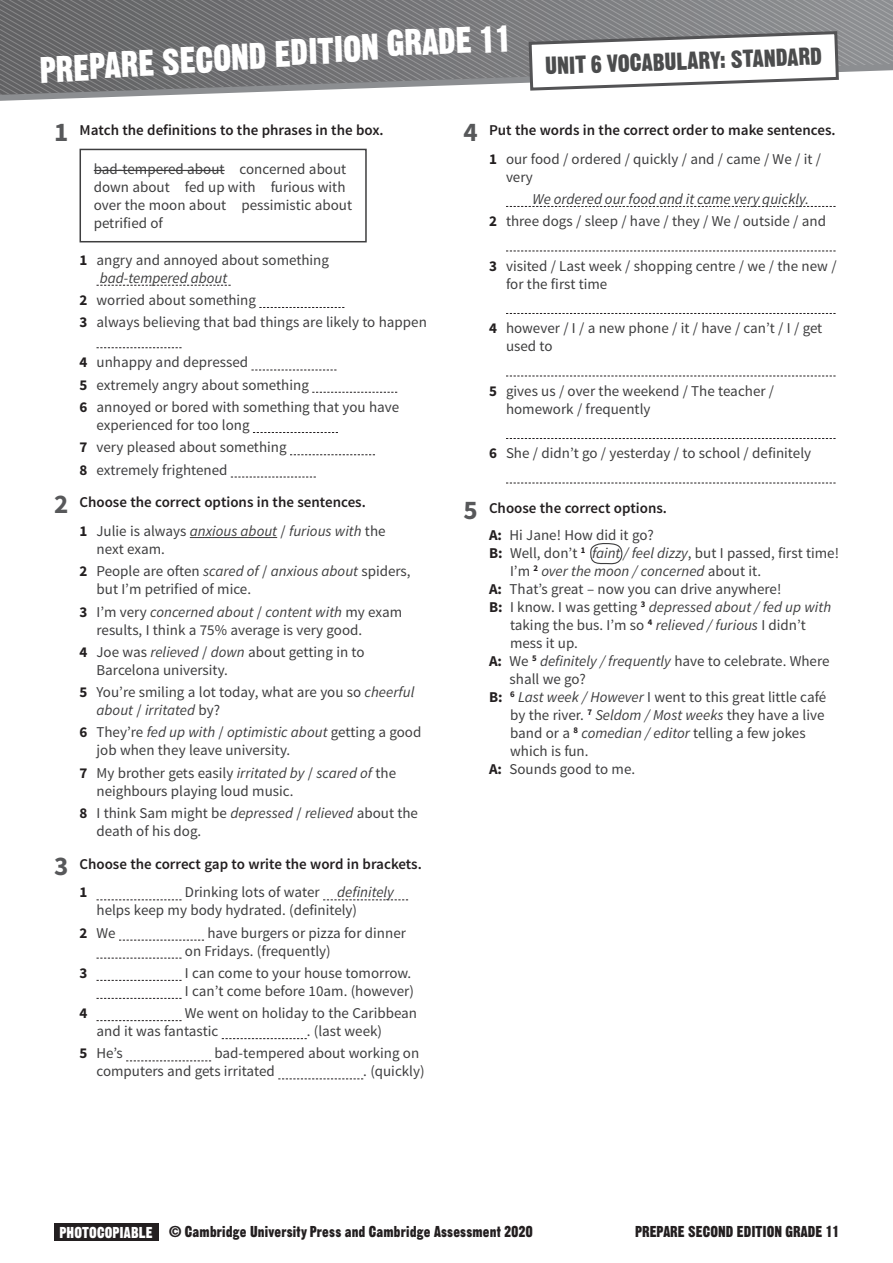
<style>
.page{position:relative;width:893px;height:1263px;background:#fff}
.page>*{position:absolute;margin:0;border:0;box-sizing:border-box;transform-origin:0 0}
.t1{font:36px "Gothic Thirteen Std";color:#fff}
.t2{font:24px "Gothic Thirteen Std";color:#4b4c4d}
.t3{font:15.3px "Gothic Thirteen Std";letter-spacing:.01em;color:#231f20}
.t4{font:15px/22.2px "Source Sans Pro";color:#3e3e3f}
.t5{font:600 15px/28.7px "Source Sans Pro";color:#231f20}
.t6{font:italic 15px/22.2px "Source Sans Pro";color:#3e3e3f}
.t7{font:700 15px "Source Sans Pro";color:#231f20}
.s1{font-weight:700;font-size:27px;color:#57585a}
.s2{font-weight:700;color:#231f20}
.s3{font-style:italic}
.s4{font-weight:700}
.s5{font-weight:400;color:#3e3e3f}
.s6{font-weight:400;font-style:italic;color:#3e3e3f}
.s7{font-style:normal}
.s8{font-weight:700;font-style:normal;color:#231f20}
.s9{color:#fff}
</style>
<div class="page">
<svg style="left:0;top:0;width:893px;height:101px;background:#8b8c8e"></svg>
<svg style="left:527px;top:30px;width:313px;height:62px"></svg>
<div style="left:54px;top:1223px;width:104px;height:18px;background:#231f20"></div>
<svg style="left:506px;top:206px;width:330px;height:1px"></svg>
<svg style="left:506px;top:251px;width:330px;height:1px"></svg>
<svg style="left:506px;top:313px;width:330px;height:1px"></svg>
<svg style="left:506px;top:376px;width:330px;height:1px"></svg>
<svg style="left:506px;top:438px;width:330px;height:1px"></svg>
<svg style="left:506px;top:483px;width:330px;height:1px"></svg>
<svg style="left:590px;top:543px;width:33px;height:22px"></svg>
<hr style="left:190px;top:537px;width:87px;height:1px;background:#3e3e3f">
<hr style="left:94px;top:170px;width:131px;height:1px;background:#3e3e3f">
<div style="left:80px;top:149px;width:287px;height:93px;border:2px solid #3e3e3f"></div>
<svg style="left:97px;top:285px;width:134px;height:1px"></svg>
<svg style="left:259px;top:307px;width:85px;height:1px"></svg>
<svg style="left:97px;top:347px;width:85px;height:1px"></svg>
<svg style="left:251px;top:370px;width:85px;height:1px"></svg>
<svg style="left:312px;top:392px;width:85px;height:1px"></svg>
<svg style="left:253px;top:432px;width:85px;height:1px"></svg>
<svg style="left:290px;top:454px;width:85px;height:1px"></svg>
<svg style="left:231px;top:477px;width:85px;height:1px"></svg>
<svg style="left:97px;top:899px;width:85px;height:1px"></svg>
<svg style="left:323px;top:899px;width:85px;height:1px"></svg>
<svg style="left:119px;top:940px;width:85px;height:1px"></svg>
<svg style="left:97px;top:958px;width:85px;height:1px"></svg>
<svg style="left:97px;top:980px;width:85px;height:1px"></svg>
<svg style="left:97px;top:998px;width:85px;height:1px"></svg>
<svg style="left:97px;top:1020px;width:85px;height:1px"></svg>
<svg style="left:222px;top:1038px;width:85px;height:1px"></svg>
<svg style="left:126px;top:1060px;width:85px;height:1px"></svg>
<svg style="left:278px;top:1078px;width:85px;height:1px"></svg>
<h1 class="t1" style="left:39px;top:40px;width:474px;rotate:-2deg">PREPARE SECOND EDITION GRADE 11</h1>
<h2 class="t2" style="left:545px;top:51px;width:279px;rotate:-2deg">UNIT 6 VOCABULARY: STANDARD</h2>
<p class="t5" style="left:54px;top:116px;width:331px"><span class="s1">1</span> Match the definitions to the phrases in the box.</p>
<p class="t4" style="left:94px;top:160px;width:260px;line-height:18px">bad-tempered about concerned about down about fed up with furious with over the moon about pessimistic about petrified of</p>
<p class="t4" style="left:100px;top:251px;width:231px;line-height:18px;text-indent:-20px"><span class="s2">1</span> angry and annoyed about something <span class="s3">bad-tempered about</span></p>
<p class="t4" style="left:80px;top:289px;width:349px"><span class="s2">2</span> worried about something<br><span class="s2">3</span> always believing that bad things are likely to happen</p>
<p class="t4" style="left:80px;top:352px;width:321px"><span class="s2">4</span> unhappy and depressed<br><span class="s2">5</span> extremely angry about something<br><span class="s2">6</span> annoyed or bored with something that you have</p>
<p class="t4" style="left:80px;top:414px;width:209px;text-indent:17px">experienced for too long<br><span class="s2">7</span> very pleased about something<br><span class="s2">8</span> extremely frightened</p>
<p class="t5" style="left:80px;top:488px;width:308px;text-indent:-26px"><span class="s1">2</span> Choose the correct options in the sentences.<br><span class="s4">1</span> <span class="s5">Julie is always</span> <span class="s6">anxious about</span> <span class="s5">/</span> <span class="s6">furious with</span> <span class="s5">the</span></p>
<p class="t4" style="left:80px;top:538px;width:333px;text-indent:17px">next exam.<br><span class="s2">2</span> People are often <span class="s3">scared of</span> / <span class="s3">anxious about</span> spiders,</p>
<p class="t4" style="left:80px;top:578px;width:324px;text-indent:17px">but I’m petrified of mice.<br><span class="s2">3</span> I’m very <span class="s3">concerned about</span> / <span class="s3">content with</span> my exam</p>
<p class="t4" style="left:80px;top:619px;width:287px;text-align:right">results, I think a 75% average is very good.<br><span class="s2">4</span> Joe was <span class="s3">relieved</span> / <span class="s3">down</span> about getting in to</p>
<p class="t4" style="left:80px;top:659px;width:336px;text-indent:17px">Barcelona university.<br><span class="s2">5</span> You’re smiling a lot today, what are you so <span class="s3">cheerful</span></p>
<p class="t6" style="left:80px;top:699px;width:343px;text-indent:17px">about <span class="s7">/</span> irritated <span class="s7">by?<br></span><span class="s8">6</span> <span class="s7">They’re</span> fed up with <span class="s7">/</span> optimistic about <span class="s7">getting a good</span></p>
<p class="t4" style="left:80px;top:739px;width:318px;text-indent:17px">job when they leave university.<br><span class="s2">7</span> My brother gets easily <span class="s3">irritated by</span> / <span class="s3">scared of</span> the</p>
<p class="t4" style="left:80px;top:780px;width:340px;text-indent:17px">neighbours playing loud music.<br><span class="s2">8</span> I think Sam might be <span class="s3">depressed</span> / <span class="s3">relieved</span> about the</p>
<p class="t5" style="left:54px;top:815px;width:369px;line-height:33px;text-indent:43px"><span class="s5">death of his dog.<br></span><span class="s1">3</span> Choose the correct gap to write the word in brackets.</p>
<p class="t7" style="left:80px;top:883px;width:9px">1</p>
<p class="t4" style="left:97px;top:884px;width:299px;line-height:18px;text-indent:88px">Drinking lots of water <span class="s3">definitely </span>helps keep my body hydrated. (definitely)</p>
<p class="t4" style="left:80px;top:922px;width:38px"><span class="s2">2</span> We</p>
<p class="t4" style="left:185px;top:924px;width:223px;line-height:18px;text-indent:22px">have burgers or pizza for dinner on Fridays. (frequently)</p>
<p class="t7" style="left:80px;top:963px;width:9px">3</p>
<p class="t4" style="left:185px;top:964px;width:230px;line-height:18px">I can come to your house tomorrow.<br>I can’t come before 10am. (however)</p>
<p class="t7" style="left:80px;top:1003px;width:9px">4</p>
<p class="t4" style="left:97px;top:1004px;width:322px;line-height:18px;text-indent:88px">We went on holiday to the Caribbean and it was fantastic</p>
<p class="t4" style="left:307px;top:1020px;width:77px">. (last week)</p>
<p class="t4" style="left:97px;top:1045px;width:324px;line-height:18px;text-indent:118px">bad-tempered about working on computers and gets irritated</p>
<p class="t4" style="left:80px;top:1042px;width:45px"><span class="s2">5</span> He’s</p>
<p class="t4" style="left:363px;top:1060px;width:63px">. (quickly)</p>
<p class="t5" style="left:489px;top:116px;width:348px;text-indent:-26px"><span class="s1">4</span> Put the words in the correct order to make sentences.<br><span class="s4">1</span> <span class="s5">our food / ordered / quickly / and / came / We / it /</span></p>
<p class="t4" style="left:506px;top:166px;width:28px">very</p>
<p class="t4" style="left:489px;top:188px;width:339px;text-indent:44px"><span class="s3">We ordered our food and it came very quickly.<br></span><span class="s2">2</span> three dogs / sleep / have / they / We / outside / and</p>
<p class="t4" style="left:506px;top:257px;width:332px;line-height:18px;text-indent:-17px"><span class="s2">3</span> visited / Last week / shopping centre / we / the new / for the first time</p>
<p class="t4" style="left:506px;top:319px;width:318px;line-height:18px;text-indent:-17px"><span class="s2">4</span> however / I / a new phone / it / have / can’t / I / get used to</p>
<p class="t4" style="left:506px;top:382px;width:270px;line-height:18px;text-indent:-17px"><span class="s2">5</span> gives us / over the weekend / The teacher / homework / frequently</p>
<p class="t4" style="left:489px;top:442px;width:324px"><span class="s2">6</span> She / didn’t go / yesterday / to school / definitely</p>
<p class="t5" style="left:489px;top:495px;width:180px;line-height:26.5px;text-indent:-26px"><span class="s1">5</span> Choose the correct options.<br><span class="s4">A:</span> <span class="s5">Hi Jane! How did it go?</span></p>
<p class="t4" style="left:489px;top:542px;width:351px"><span class="s2">B:</span> Well, don’t <sup>1</sup> <span class="s3">faint / feel dizzy</span>, but I passed, first time!</p>
<p class="t6" style="left:510px;top:560px;width:253px"><span class="s7">I’m</span> <sup>2</sup> over the moon / concerned <span class="s7">about it.</span></p>
<p class="t4" style="left:489px;top:578px;width:294px"><span class="s2">A:</span> That’s great – now you can drive anywhere!</p>
<p class="t6" style="left:489px;top:596px;width:344px"><span class="s8">B:</span> <span class="s7">I know. I was getting</span> <sup>3</sup> depressed about / fed up with</p>
<p class="t4" style="left:510px;top:614px;width:297px">taking the bus. I’m so <sup>4</sup> <span class="s3">relieved / furious</span> I didn’t</p>
<p class="t4" style="left:510px;top:632px;width:69px">mess it up.</p>
<p class="t4" style="left:489px;top:650px;width:342px"><span class="s2">A:</span> We <sup>5</sup> <span class="s3">definitely / frequently</span> have to celebrate. Where</p>
<p class="t4" style="left:510px;top:668px;width:78px">shall we go?</p>
<p class="t4" style="left:489px;top:686px;width:339px"><span class="s2">B:</span> <sup>6</sup> <span class="s3">Last week / However</span> I went to this great little café</p>
<p class="t4" style="left:510px;top:704px;width:316px">by the river. <sup>7</sup> <span class="s3">Seldom / Most weeks</span> they have a live</p>
<p class="t4" style="left:510px;top:722px;width:297px">band or a <sup>8</sup> <span class="s3">comedian / editor</span> telling a few jokes</p>
<p class="t4" style="left:510px;top:740px;width:80px">which is fun.</p>
<p class="t4" style="left:489px;top:758px;width:148px"><span class="s2">A:</span> Sounds good to me.</p>
<p class="t3" style="left:60px;top:1222px;width:474px"><span class="s9">PHOTOCOPIABLE</span> © Cambridge University Press and Cambridge Assessment 2020</p>
<p class="t3" style="left:635px;top:1222px;width:206px">PREPARE SECOND EDITION GRADE 11</p>
</div>
